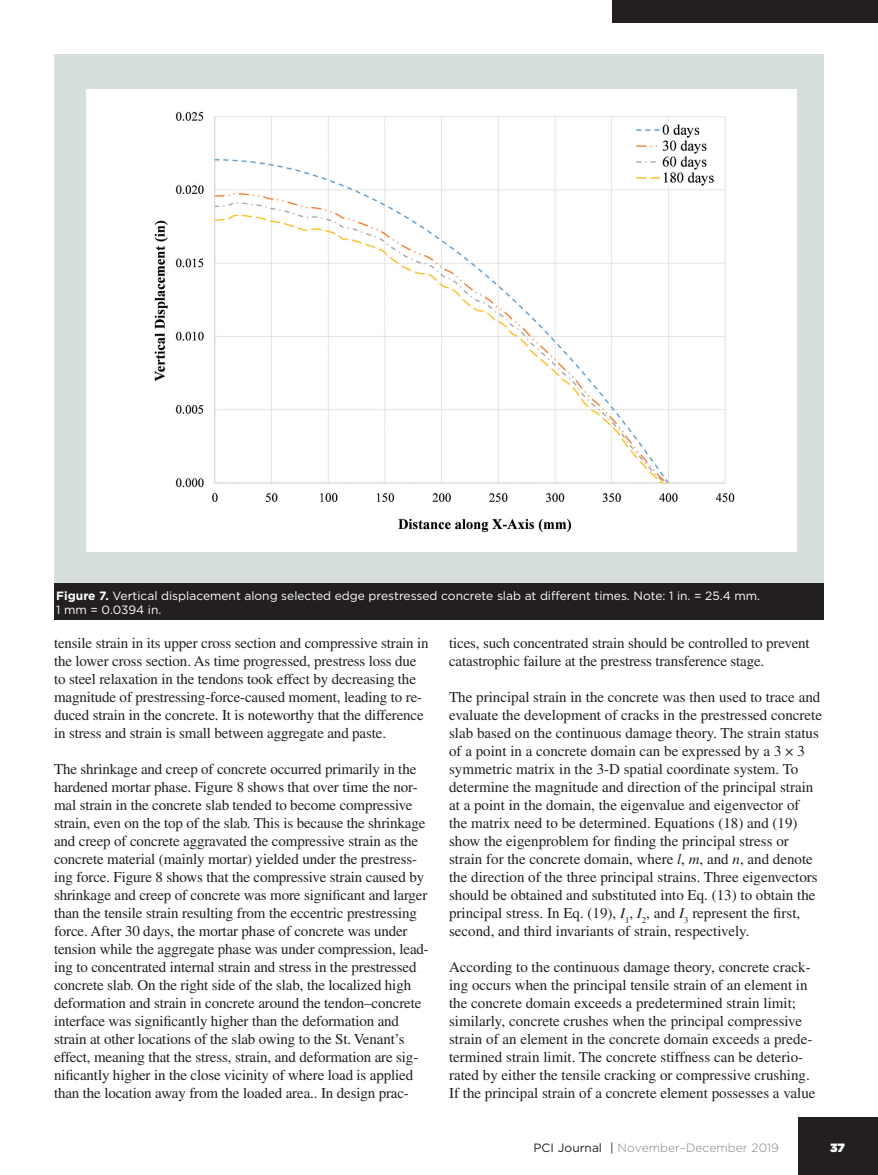
<style>
.page{position:relative;width:878px;height:1175px;background:#fff}
.page>*{position:absolute;margin:0;border:0;box-sizing:border-box;transform-origin:0 0}
.Body{font:15px/18px "Times LT Std";letter-spacing:-.01em;color:#231f20}
.Figure_caption{font:12px/14.4px "Gotham";color:#fff}
.t1{font:300 12px "Gotham";color:#808285}
.t2{font:900 12px "Gotham";color:#fff}
.s1{font-weight:700}
.s2{font-style:italic}
.s3{font-weight:400;color:#231f20}
</style>
<div class="page">
<div style="left:612px;top:0;width:266px;height:23px;background:#231f20"></div>
<div style="left:798px;top:1117px;width:80px;height:57px;background:#231f20"></div>
<div style="left:54px;top:54px;width:770px;height:543px;background:#d7dfde"></div>
<div style="left:86px;top:89px;width:710px;height:462px;background:#fff"></div>
<div style="left:54px;top:584px;width:770px;height:36px;background:#231f20"></div>
<img style="left:154px;top:111px;width:581px;height:422px">
<p class="Figure_caption" style="left:56px;top:588px;width:705px"><span class="s1">Figure 7.</span> Vertical displacement along selected edge prestressed concrete slab at different times. Note: 1 in. = 25.4 mm.<br>1 mm = 0.0394 in.</p>
<p class="Body" style="left:54px;top:634px;width:376px">tensile strain in its upper cross section and compressive strain in the lower cross section. As time progressed, prestress loss due to steel relaxation in the tendons took effect by decreasing the magnitude of prestressing-force-caused moment, leading to re&shy;duced strain in the concrete. It is noteworthy that the difference in stress and strain is small between aggregate and paste.</p>
<p class="Body" style="left:54px;top:760px;width:376px">The shrinkage and creep of concrete occurred primarily in the hardened mortar phase. Figure 8 shows that over time the nor&shy;mal strain in the concrete slab tended to become compressive strain, even on the top of the slab. This is because the shrinkage and creep of concrete aggravated the compressive strain as the concrete material (mainly mortar) yielded under the prestress&shy;ing force. Figure 8 shows that the compressive strain caused by shrinkage and creep of concrete was more significant and larger than the tensile strain resulting from the eccentric prestressing force. After 30 days, the mortar phase of concrete was under tension while the aggregate phase was under compression, lead&shy;ing to concentrated internal strain and stress in the prestressed concrete slab. On the right side of the slab, the localized high deformation and strain in concrete around the tendon–concrete interface was significantly higher than the deformation and strain at other locations of the slab owing to the St. Venant’s effect, meaning that the stress, strain, and deformation are sig&shy;nificantly higher in the close vicinity of where load is applied than the location away from the loaded area.. In design prac-</p>
<p class="Body" style="left:449px;top:634px;width:362px">tices, such concentrated strain should be controlled to prevent catastrophic failure at the prestress transference stage.</p>
<p class="Body" style="left:449px;top:688px;width:374px">The principal strain in the concrete was then used to trace and evaluate the development of cracks in the prestressed concrete slab based on the continuous damage theory. The strain status of a point in a concrete domain can be expressed by a 3 × 3 symmetric matrix in the 3-D spatial coordinate system. To determine the magnitude and direction of the principal strain at a point in the domain, the eigenvalue and eigenvector of<br>the matrix need to be determined. Equations (18) and (19) show the eigenproblem for finding the principal stress or strain for the concrete domain, where <span class="s2">l</span>, <span class="s2">m</span>, and <span class="s2">n</span>, and denote the direction of the three principal strains. Three eigenvectors should be obtained and substituted into Eq. (13) to obtain the principal stress. In Eq. (19), <span class="s2">I</span><sub>1</sub>, <span class="s2">I</span><sub>2</sub>, and <span class="s2">I</span><sub>3</sub> represent the first, second, and third invariants of strain, respectively.</p>
<p class="Body" style="left:449px;top:958px;width:368px">According to the continuous damage theory, concrete crack&shy;ing occurs when the principal tensile strain of an element in the concrete domain exceeds a predetermined strain limit; similarly, concrete crushes when the principal compressive strain of an element in the concrete domain exceeds a prede&shy;termined strain limit. The concrete stiffness can be deterio&shy;rated by either the tensile cracking or compressive crushing.<br>If the principal strain of a concrete element possesses a value</p>
<p class="t1" style="left:533px;top:1140px;width:247px"><span class="s3">PCI Journal</span> <span class="s3">|</span> November–December 2019</p>
<p class="t2" style="left:830px;top:1139px;width:16px">37</p>
</div>
